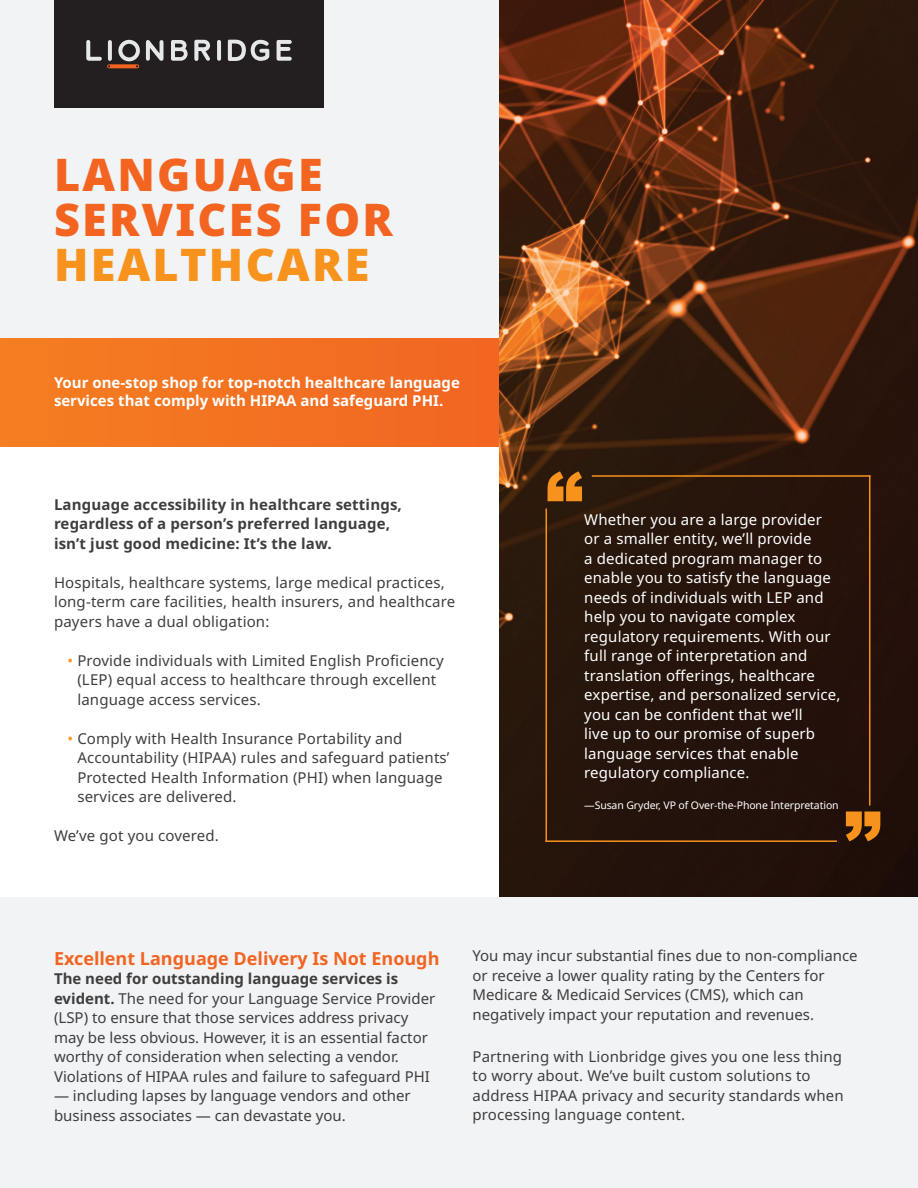
<style>
.page{position:relative;width:918px;height:1188px;background:#fff}
.page>*{position:absolute;margin:0;border:0;box-sizing:border-box;transform-origin:0 0}
.t1{font:900 75px "Arial";color:#f7931d}
.t2{font:900 45px/45px "Noto Sans";letter-spacing:.05em;color:#f36421}
.t3{font:900 45px "Noto Sans";letter-spacing:.05em;color:#f7931d}
.t4{font:700 18px "Noto Sans";color:#f36421}
.t5{font:15px/19.5px "Noto Sans";letter-spacing:.01em;color:#3e3e3f}
.t6{font:15px/19.5px "Noto Sans";letter-spacing:.01em;color:#fff}
.t7{font:700 15px/19.5px "Noto Sans";letter-spacing:.01em;color:#3e3e3f}
.t8{font:700 15px/18px "Noto Sans";color:#fff}
.t9{font:10.5px "Noto Sans";letter-spacing:-.01em;color:#fff}
.s1{color:#f7931d}
.s2{font-weight:700}
</style>
<div class="page">
<div style="left:0;top:0;width:918px;height:392px;background:#f2f3f4"></div>
<div style="left:0;top:338px;width:513px;height:108px;background:#f37221"></div>
<img style="left:500px;top:0;width:418px;height:898px">
<div style="left:0;top:898px;width:918px;height:290px;background:#f2f3f4"></div>
<div style="left:54px;top:0;width:270px;height:108px;background:#231f20"></div>
<svg style="left:146px;top:40px;width:17px;height:21px"></svg>
<svg style="left:171px;top:40px;width:17px;height:21px"></svg>
<svg style="left:194px;top:40px;width:16px;height:21px"></svg>
<svg style="left:217px;top:40px;width:4px;height:21px"></svg>
<svg style="left:86px;top:40px;width:54px;height:28px"></svg>
<svg style="left:228px;top:40px;width:41px;height:21px"></svg>
<svg style="left:277px;top:40px;width:15px;height:21px"></svg>
<hr style="left:546px;top:840px;width:291px;height:2px;background:#f7931d">
<hr style="left:546px;top:509px;width:1px;height:333px;background:#f7931d">
<hr style="left:592px;top:475px;width:278px;height:2px;background:#f7931d">
<hr style="left:869px;top:475px;width:1px;height:331px;background:#f7931d">
<h2 class="t2" style="left:54px;top:153px;width:341px">LANGUAGE<br>SERVICES FOR</h2>
<h2 class="t3" style="left:54px;top:239px;width:317px">HEALTHCARE</h2>
<p class="t8" style="left:54px;top:374px;width:407px">Your one-stop shop for top-notch healthcare language services that comply with HIPAA and safeguard PHI.</p>
<p class="t7" style="left:54px;top:495px;width:349px">Language accessibility in healthcare settings, regardless of a person’s preferred language, isn’t just good medicine: It’s the law.</p>
<p class="t5" style="left:54px;top:573px;width:403px">Hospitals, healthcare systems, large medical practices, long-term care facilities, health insurers, and healthcare payers have a dual obligation:</p>
<p class="t5" style="left:77px;top:651px;width:368px;text-indent:-10px"><span class="s1">•</span> Provide individuals with Limited English Proficiency (LEP) equal access to healthcare through excellent language access services.</p>
<p class="t5" style="left:77px;top:729px;width:374px;text-indent:-10px"><span class="s1">•</span> Comply with Health Insurance Portability and Accountability (HIPAA) rules and safeguard patients’ Protected Health Information (PHI) when language services are delivered.</p>
<p class="t5" style="left:54px;top:827px;width:166px">We’ve got you covered.</p>
<h1 class="t1" style="left:546px;top:445px;width:39px">“</h1>
<p class="t6" style="left:584px;top:510px;width:258px">Whether you are a large provider or a smaller entity, we’ll provide<br>a dedicated program manager to enable you to satisfy the language needs of individuals with LEP and help you to navigate complex regulatory requirements. With our full range of interpretation and translation offerings, healthcare expertise, and personalized service, you can be confident that we’ll<br>live up to our promise of superb language services that enable regulatory compliance.</p>
<p class="t9" style="left:584px;top:799px;width:256px">—Susan Gryder, VP of Over-the-Phone Interpretation</p>
<h1 class="t1" style="left:844px;top:785px;width:39px">”</h1>
<p class="t4" style="left:54px;top:948px;width:387px">Excellent Language Delivery Is Not Enough</p>
<p class="t5" style="left:54px;top:969px;width:383px"><span class="s2">The need for outstanding language services is evident.</span> The need for your Language Service Provider (LSP) to ensure that those services address privacy may be less obvious. However, it is an essential factor worthy of consideration when selecting a vendor.<br>Violations of HIPAA rules and failure to safeguard PHI</p>
<p class="t5" style="left:54px;top:1086px;width:358px">— including lapses by language vendors and other business associates — can devastate you.</p>
<p class="t5" style="left:472px;top:946px;width:387px">You may incur substantial fines due to non-compliance or receive a lower quality rating by the Centers for Medicare &amp; Medicaid Services (CMS), which can negatively impact your reputation and revenues.</p>
<p class="t5" style="left:472px;top:1047px;width:373px">Partnering with Lionbridge gives you one less thing to worry about. We’ve built custom solutions to address HIPAA privacy and security standards when processing language content.</p>
</div>
